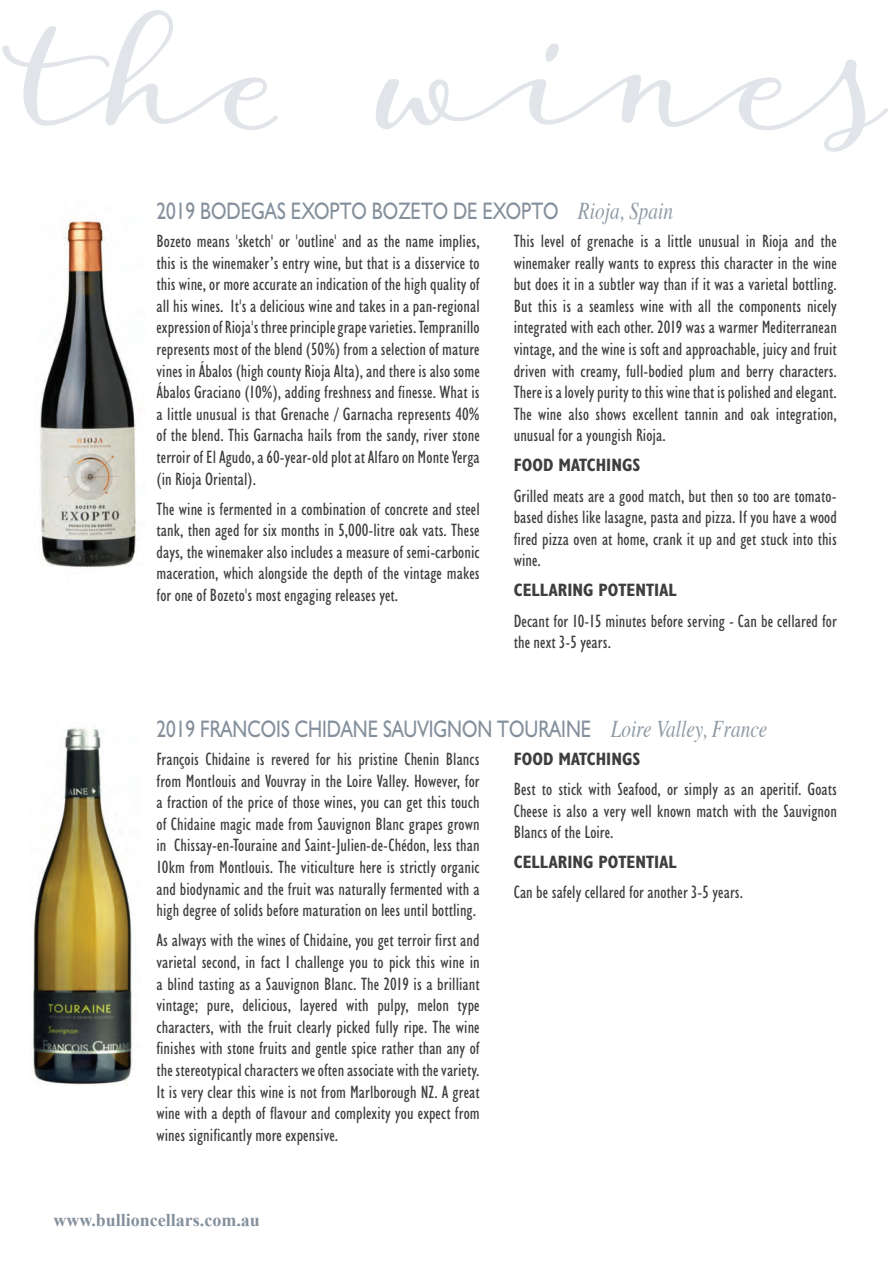
<style>
.page{position:relative;width:893px;height:1263px;background:#fff}
.page>*{position:absolute;margin:0;border:0;box-sizing:border-box;transform-origin:0 0}
.t1{font:124.65px "ST Script";color:#e1e4e9}
.t2{font:24px "Humanist 521 BT";color:#84909c;scale:.8 1}
.t3{font:condensed 18px/21.6px "Humanist 521 BT";letter-spacing:.005em;color:#3e3e3f;text-align:justify}
.t4{font:700 condensed 18px "Humanist 521 BT";letter-spacing:.005em;color:#3e3e3f}
.t5{font:700 18px "Times New Roman";color:#84909c}
.s1{font-family:"Times";font-style:italic;color:#8e9aa5}
</style>
<div class="page">
<img style="left:38px;top:218px;width:101px;height:350px">
<img style="left:33px;top:727px;width:99px;height:359px">
<h1 class="t1" style="left:15px;top:9px;width:875px">the wines</h1>
<h2 class="t2" style="left:156px;top:196px;width:647px">2019 BODEGAS EXOPTO BOZETO DE EXOPTO <span class="s1">Rioja, Spain</span></h2>
<p class="t3" style="left:156px;top:230px;width:325px">Bozeto means 'sketch' or 'outline' and as the name implies, this is the winemaker’s entry wine, but that is a disservice to this wine, or more accurate an indication of the high quality of all his wines. It's a delicious wine and takes in a pan-regional expression of Rioja's three principle grape varieties. Tempranillo represents most of the blend (50%) from a selection of mature vines in Ábalos (high county Rioja Alta), and there is also some Ábalos Graciano (10%), adding freshness and finesse. What is a little unusual is that Grenache / Garnacha represents 40% of the blend. This Garnacha hails from the sandy, river stone terroir of El Agudo, a 60-year-old plot at Alfaro on Monte Yerga (in Rioja Oriental).</p>
<p class="t3" style="left:156px;top:498px;width:325px">The wine is fermented in a combination of concrete and steel tank, then aged for six months in 5,000-litre oak vats. These days, the winemaker also includes a measure of semi-carbonic maceration, which alongside the depth of the vintage makes for one of Bozeto's most engaging releases yet.</p>
<p class="t3" style="left:514px;top:230px;width:325px">This level of grenache is a little unusual in Rioja and the winemaker really wants to express this character in the wine but does it in a subtler way than if it was a varietal bottling.<br>But this is a seamless wine with all the components nicely integrated with each other. 2019 was a warmer Mediterranean vintage, and the wine is soft and approachable, juicy and fruit driven with creamy, full-bodied plum and berry characters.<br>There is a lovely purity to this wine that is polished and elegant.<br>The wine also shows excellent tannin and oak integration, unusual for a youngish Rioja.</p>
<p class="t4" style="left:514px;top:454px;width:128px">FOOD MATCHINGS</p>
<p class="t3" style="left:514px;top:485px;width:325px">Grilled meats are a good match, but then so too are tomato&shy;based dishes like lasagne, pasta and pizza. If you have a wood fired pizza oven at home, crank it up and get stuck into this wine.</p>
<p class="t4" style="left:514px;top:579px;width:164px">CELLARING POTENTIAL</p>
<p class="t3" style="left:514px;top:610px;width:325px">Decant for 10-15 minutes before serving - Can be cellared for the next 3-5 years.</p>
<h2 class="t2" style="left:156px;top:714px;width:765px">2019 FRANCOIS CHIDANE SAUVIGNON TOURAINE <span class="s1">Loire Valley, France</span></h2>
<p class="t3" style="left:156px;top:748px;width:325px">François Chidaine is revered for his pristine Chenin Blancs from Montlouis and Vouvray in the Loire Valley. However, for a fraction of the price of those wines, you can get this touch of Chidaine magic made from Sauvignon Blanc grapes grown in Chissay-en-Touraine and Saint-Julien-de-Chédon, less than 10km from Montlouis. The viticulture here is strictly organic and biodynamic and the fruit was naturally fermented with a high degree of solids before maturation on lees until bottling.</p>
<p class="t3" style="left:156px;top:929px;width:325px">As always with the wines of Chidaine, you get terroir first and varietal second, in fact I challenge you to pick this wine in a blind tasting as a Sauvignon Blanc. The 2019 is a brilliant vintage; pure, delicious, layered with pulpy, melon type characters, with the fruit clearly picked fully ripe. The wine finishes with stone fruits and gentle spice rather than any of the stereotypical characters we often associate with the variety.<br>It is very clear this wine is not from Marlborough NZ. A great wine with a depth of flavour and complexity you expect from wines significantly more expensive.</p>
<p class="t4" style="left:514px;top:748px;width:128px">FOOD MATCHINGS</p>
<p class="t3" style="left:514px;top:778px;width:325px">Best to stick with Seafood, or simply as an aperitif. Goats Cheese is also a very well known match with the Sauvignon Blancs of the Loire.</p>
<p class="t4" style="left:514px;top:851px;width:164px">CELLARING POTENTIAL</p>
<p class="t3" style="left:514px;top:881px;width:231px">Can be safely cellared for another 3-5 years.</p>
<p class="t5" style="left:53px;top:1207px;width:208px">www.bullioncellars.com.au</p>
</div>
